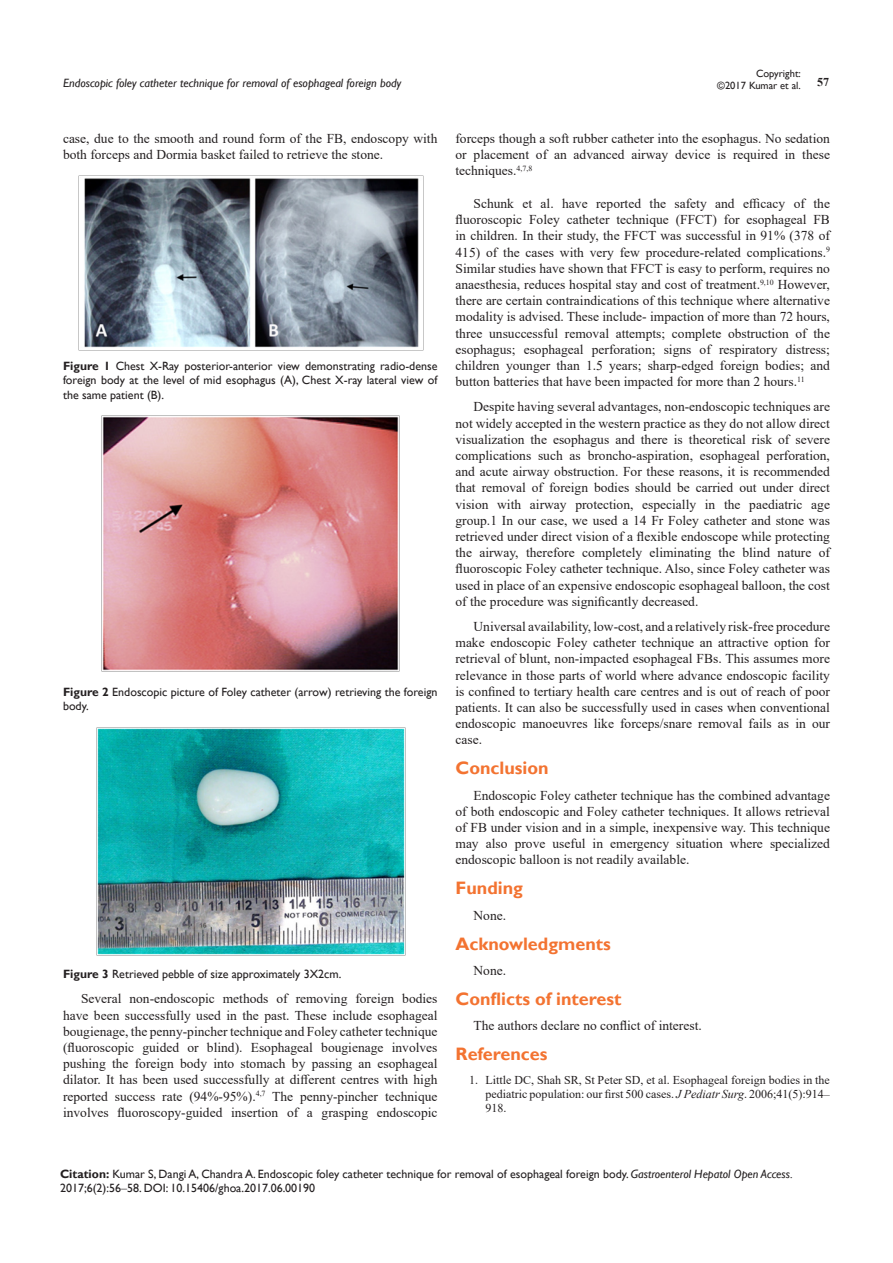
<style>
.page{position:relative;width:893px;height:1263px;background:#fff}
.page>*{position:absolute;margin:0;border:0;box-sizing:border-box;transform-origin:0 0}
.List_Paragraph{font:700 18px "Gill Sans";color:#f37331}
.t1{font:13.5px/16.2px "Times New Roman";color:#231f20;text-align:justify}
.Citation{font:12px/14.4px "Gill Sans";color:#231f20}
.t2{font:12px/14.4px "Times New Roman";color:#231f20;text-align:justify}
.t3{font:italic 12px "Gill Sans";color:#231f20}
.t4{font:700 12px "Times New Roman";color:#231f20}
.t5{font:10.5px/12.6px "Gill Sans";color:#231f20;text-align:right}
.s1{font-weight:700}
.s2{font-style:italic}
.s3{font-family:"Times New Roman"}
</style>
<div class="page">
<img style="left:78px;top:176px;width:341px;height:174px">
<img style="left:102px;top:415px;width:298px;height:256px">
<img style="left:96px;top:727px;width:309px;height:228px">
<p class="t5" style="left:717px;top:67px;width:85px">Copyright:<br>©2017 Kumar et al.</p>
<p class="t3" style="left:63px;top:76px;width:340px">Endoscopic foley catheter technique for removal of esophageal foreign body</p>
<p class="t4" style="left:817px;top:73px;width:13px">57</p>
<p class="t1" style="left:63px;top:130px;width:376px">case, due to the smooth and round form of the FB, endoscopy with both forceps and Dormia basket failed to retrieve the stone.</p>
<p class="Citation" style="left:63px;top:359px;width:376px;text-align:justify"><span class="s1">Figure 1</span> Chest X-Ray posterior-anterior view demonstrating radio-dense foreign body at the level of mid esophagus (A), Chest X-ray lateral view of the same patient (B).</p>
<p class="Citation" style="left:63px;top:684px;width:376px"><span class="s1">Figure 2</span> Endoscopic picture of Foley catheter (arrow) retrieving the foreign body.</p>
<p class="Citation" style="left:63px;top:967px;width:280px"><span class="s1">Figure 3</span> Retrieved pebble of size approximately 3X2cm.</p>
<p class="t1" style="left:63px;top:990px;width:376px;text-indent:18px">Several non-endoscopic methods of removing foreign bodies have been successfully used in the past. These include esophageal bougienage, the penny-pincher technique and Foley catheter technique (fluoroscopic guided or blind). Esophageal bougienage involves pushing the foreign body into stomach by passing an esophageal dilator. It has been used successfully at different centres with high reported success rate (94%-95%).<sup>4,7</sup> The penny-pincher technique involves fluoroscopy-guided insertion of a grasping endoscopic</p>
<p class="t1" style="left:455px;top:130px;width:376px">forceps though a soft rubber catheter into the esophagus. No sedation or placement of an advanced airway device is required in these techniques.<sup>4,7,8</sup></p>
<p class="t1" style="left:455px;top:195px;width:376px;text-indent:18px">Schunk et al. have reported the safety and efficacy of the fluoroscopic Foley catheter technique (FFCT) for esophageal FB in children. In their study, the FFCT was successful in 91% (378 of 415) of the cases with very few procedure-related complications.<sup>9<br></sup>Similar studies have shown that FFCT is easy to perform, requires no anaesthesia, reduces hospital stay and cost of treatment.<sup>9,10</sup> However, there are certain contraindications of this technique where alternative modality is advised. These include- impaction of more than 72 hours, three unsuccessful removal attempts; complete obstruction of the esophagus; esophageal perforation; signs of respiratory distress; children younger than 1.5 years; sharp-edged foreign bodies; and button batteries that have been impacted for more than 2 hours.<sup>11</sup></p>
<p class="t1" style="left:455px;top:398px;width:376px;text-indent:18px">Despite having several advantages, non-endoscopic techniques are not widely accepted in the western practice as they do not allow direct visualization the esophagus and there is theoretical risk of severe complications such as broncho-aspiration, esophageal perforation, and acute airway obstruction. For these reasons, it is recommended that removal of foreign bodies should be carried out under direct vision with airway protection, especially in the paediatric age group.1 In our case, we used a 14 Fr Foley catheter and stone was retrieved under direct vision of a flexible endoscope while protecting the airway, therefore completely eliminating the blind nature of fluoroscopic Foley catheter technique. Also, since Foley catheter was used in place of an expensive endoscopic esophageal balloon, the cost of the procedure was significantly decreased.</p>
<p class="t1" style="left:455px;top:618px;width:376px;text-indent:18px">Universal availability, low-cost, and a relatively risk-free procedure make endoscopic Foley catheter technique an attractive option for retrieval of blunt, non-impacted esophageal FBs. This assumes more relevance in those parts of world where advance endoscopic facility is confined to tertiary health care centres and is out of reach of poor patients. It can also be successfully used in cases when conventional endoscopic manoeuvres like forceps/snare removal fails as in our case.</p>
<p class="List_Paragraph" style="left:455px;top:757px;width:95px">Conclusion</p>
<p class="t1" style="left:455px;top:787px;width:376px;text-indent:18px">Endoscopic Foley catheter technique has the combined advantage of both endoscopic and Foley catheter techniques. It allows retrieval of FB under vision and in a simple, inexpensive way. This technique may also prove useful in emergency situation where specialized endoscopic balloon is not readily available.</p>
<p class="List_Paragraph" style="left:455px;top:877px;width:69px">Funding</p>
<p class="t1" style="left:473px;top:907px;width:34px">None.</p>
<p class="List_Paragraph" style="left:455px;top:933px;width:157px">Acknowledgments</p>
<p class="t1" style="left:473px;top:962px;width:34px">None.</p>
<p class="List_Paragraph" style="left:455px;top:988px;width:168px">Conflicts of interest</p>
<p class="t1" style="left:473px;top:1017px;width:230px">The authors declare no conflict of interest.</p>
<p class="List_Paragraph" style="left:455px;top:1043px;width:94px">References</p>
<p class="t2" style="left:485px;top:1072px;width:346px;text-indent:-16px">1. Little DC, Shah SR, St Peter SD, et al. Esophageal foreign bodies in the pediatric population: our first 500 cases. <span class="s2">J Pediatr Surg</span>. 2006;41(5):914– 918.</p>
<p class="Citation" style="left:60px;top:1167px;width:734px"><span class="s1">Citation:</span> Kumar S, Dangi A, Chandra A. Endoscopic foley catheter technique for removal of esophageal foreign body. <span class="s2">Gastroenterol Hepatol Open Access.<br></span>2017;6(2):56<span class="s3">‒</span>58. DOI: 10.15406/ghoa.2017.06.00190</p>
</div>
